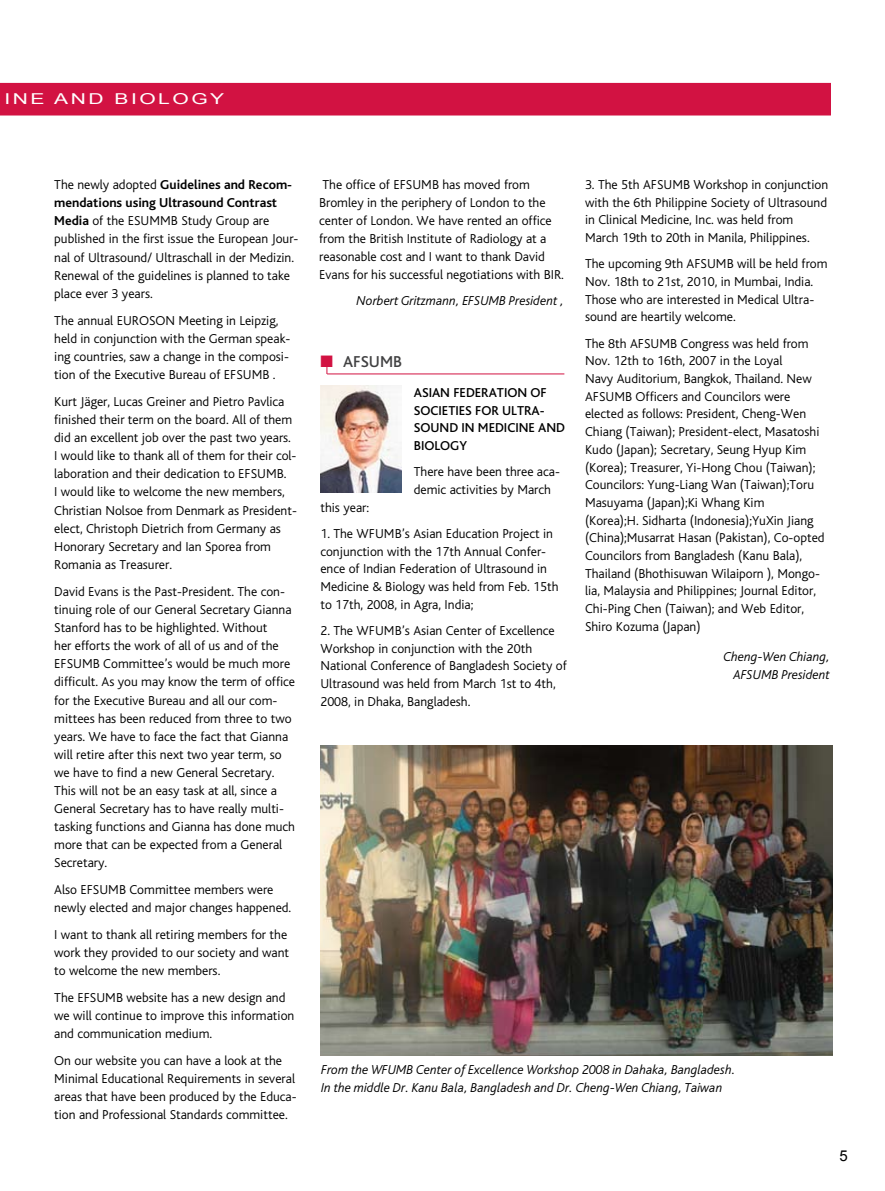
<style>
.page{position:relative;width:885px;height:1191px;background:#fff}
.page>*{position:absolute;margin:0;border:0;box-sizing:border-box;transform-origin:0 0}
.t1{font:500 16.5px "Bliss";color:#414142}
.t2{font:15px "Arial";letter-spacing:.12em;color:#fff;scale:1.4 1}
.t3{font:15px "Arial";color:#000}
.t4{font:300 13.5px/18.1px "Bliss";color:#000}
.t5{font:italic 300 13.5px/17.7px "Bliss";color:#000;text-align:right}
.t6{font:500 13.5px/17.7px "Bliss";color:#000}
.s1{font-weight:700}
</style>
<div class="page">
<div style="left:0;top:83px;width:830px;height:32px;background:#d21242"></div>
<hr style="left:327px;top:373px;width:237px;height:1px;background:#d21242">
<img style="left:320px;top:386px;width:81px;height:107px">
<img style="left:320px;top:746px;width:512px;height:309px">
<svg style="left:326px;top:363px;width:6px;height:11px"></svg>
<p class="t2" style="left:4px;top:89px;width:158px">INE AND BIOLOGY</p>
<p class="t4" style="left:54px;top:176px;width:246px">The newly adopted <span class="s1">Guidelines and Recom&shy;mendations using Ultrasound Contrast Media</span> of the ESUMMB Study Group are published in the first issue the European Jour&shy;nal of Ultrasound/ Ultraschall in der Medizin.<br>Renewal of the guidelines is planned to take place ever 3 years.</p>
<p class="t4" style="left:54px;top:311px;width:237px">The annual EUROSON Meeting in Leipzig, held in conjunction with the German speak&shy;ing countries, saw a change in the composi&shy;tion of the Executive Bureau of EFSUMB .</p>
<p class="t4" style="left:54px;top:392px;width:244px">Kurt Jäger, Lucas Greiner and Pietro Pavlica finished their term on the board. All of them did an excellent job over the past two years.<br>I would like to thank all of them for their col&shy;laboration and their dedication to EFSUMB.<br>I would like to welcome the new members, Christian Nolsoe from Denmark as President&shy;elect, Christoph Dietrich from Germany as Honorary Secretary and Ian Sporea from Romania as Treasurer.</p>
<p class="t4" style="left:54px;top:582px;width:242px">David Evans is the Past-President. The con&shy;tinuing role of our General Secretary Gianna Stanford has to be highlighted. Without<br>her efforts the work of all of us and of the EFSUMB Committee’s would be much more difficult. As you may know the term of office for the Executive Bureau and all our com&shy;mittees has been reduced from three to two years. We have to face the fact that Gianna will retire after this next two year term, so we have to find a new General Secretary.<br>This will not be an easy task at all, since a General Secretary has to have really multi&shy;tasking functions and Gianna has done much more that can be expected from a General Secretary.</p>
<p class="t4" style="left:54px;top:880px;width:238px">Also EFSUMB Committee members were newly elected and major changes happened.</p>
<p class="t4" style="left:54px;top:925px;width:236px">I want to thank all retiring members for the work they provided to our society and want to welcome the new members.</p>
<p class="t4" style="left:54px;top:988px;width:241px">The EFSUMB website has a new design and we will continue to improve this information and communication medium.</p>
<p class="t4" style="left:54px;top:1051px;width:244px">On our website you can have a look at the Minimal Educational Requirements in several areas that have been produced by the Educa&shy;tion and Professional Standards committee.</p>
<p class="t4" style="left:319px;top:175px;width:246px">The office of EFSUMB has moved from Bromley in the periphery of London to the center of London. We have rented an office from the British Institute of Radiology at a reasonable cost and I want to thank David Evans for his successful negotiations with BIR.</p>
<p class="t5" style="left:356px;top:292px;width:209px">Norbert Gritzmann, EFSUMB President ,</p>
<p class="t1" style="left:343px;top:352px;width:60px">AFSUMB</p>
<p class="t6" style="left:414px;top:384px;width:153px">ASIAN FEDERATION OF<br>SOCIETIES FOR ULTRA-<br>SOUND IN MEDICINE AND<br>BIOLOGY</p>
<p class="t4" style="left:414px;top:463px;width:148px;line-height:17.7px">There have been three aca&shy;demic activities by March</p>
<p class="t4" style="left:320px;top:498px;width:50px">this year:</p>
<p class="t4" style="left:320px;top:525px;width:240px;line-height:17.7px">1. The WFUMB’s Asian Education Project in conjunction with the 17th Annual Confer&shy;ence of Indian Federation of Ultrasound in Medicine &amp; Biology was held from Feb. 15th to 17th, 2008, in Agra, India;</p>
<p class="t4" style="left:320px;top:622px;width:248px;line-height:17.7px">2. The WFUMB’s Asian Center of Excellence Workshop in conjunction with the 20th National Conference of Bangladesh Society of Ultrasound was held from March 1st to 4th, 2008, in Dhaka, Bangladesh.</p>
<p class="t4" style="left:585px;top:176px;width:245px;line-height:17.7px">3. The 5th AFSUMB Workshop in conjunction with the 6th Philippine Society of Ultrasound in Clinical Medicine, Inc. was held from March 19th to 20th in Manila, Philippines.</p>
<p class="t4" style="left:585px;top:255px;width:244px;line-height:17.7px">The upcoming 9th AFSUMB will be held from Nov. 18th to 21st, 2010, in Mumbai, India.<br>Those who are interested in Medical Ultra&shy;sound are heartily welcome.</p>
<p class="t4" style="left:585px;top:334px;width:241px;line-height:17.7px">The 8th AFSUMB Congress was held from Nov. 12th to 16th, 2007 in the Loyal<br>Navy Auditorium, Bangkok, Thailand. New AFSUMB Officers and Councilors were elected as follows: President, Cheng-Wen Chiang (Taiwan); President-elect, Masatoshi Kudo (Japan); Secretary, Seung Hyup Kim (Korea); Treasurer, Yi-Hong Chou (Taiwan); Councilors: Yung-Liang Wan (Taiwan);Toru Masuyama (Japan);Ki Whang Kim<br>(Korea);H. Sidharta (Indonesia);YuXin Jiang (China);Musarrat Hasan (Pakistan), Co-opted Councilors from Bangladesh (Kanu Bala), Thailand (Bhothisuwan Wilaiporn ), Mongo&shy;lia, Malaysia and Philippines; Journal Editor, Chi-Ping Chen (Taiwan); and Web Editor, Shiro Kozuma (Japan)</p>
<p class="t5" style="left:723px;top:648px;width:108px">Cheng-Wen Chiang,<br>AFSUMB President</p>
<p class="t5" style="left:321px;top:1060px;width:415px;text-align:left">From the WFUMB Center of Excellence Workshop 2008 in Dahaka, Bangladesh.<br>In the middle Dr. Kanu Bala, Bangladesh and Dr. Cheng-Wen Chiang, Taiwan</p>
<p class="t3" style="left:839px;top:1145px;width:10px">5</p>
</div>
